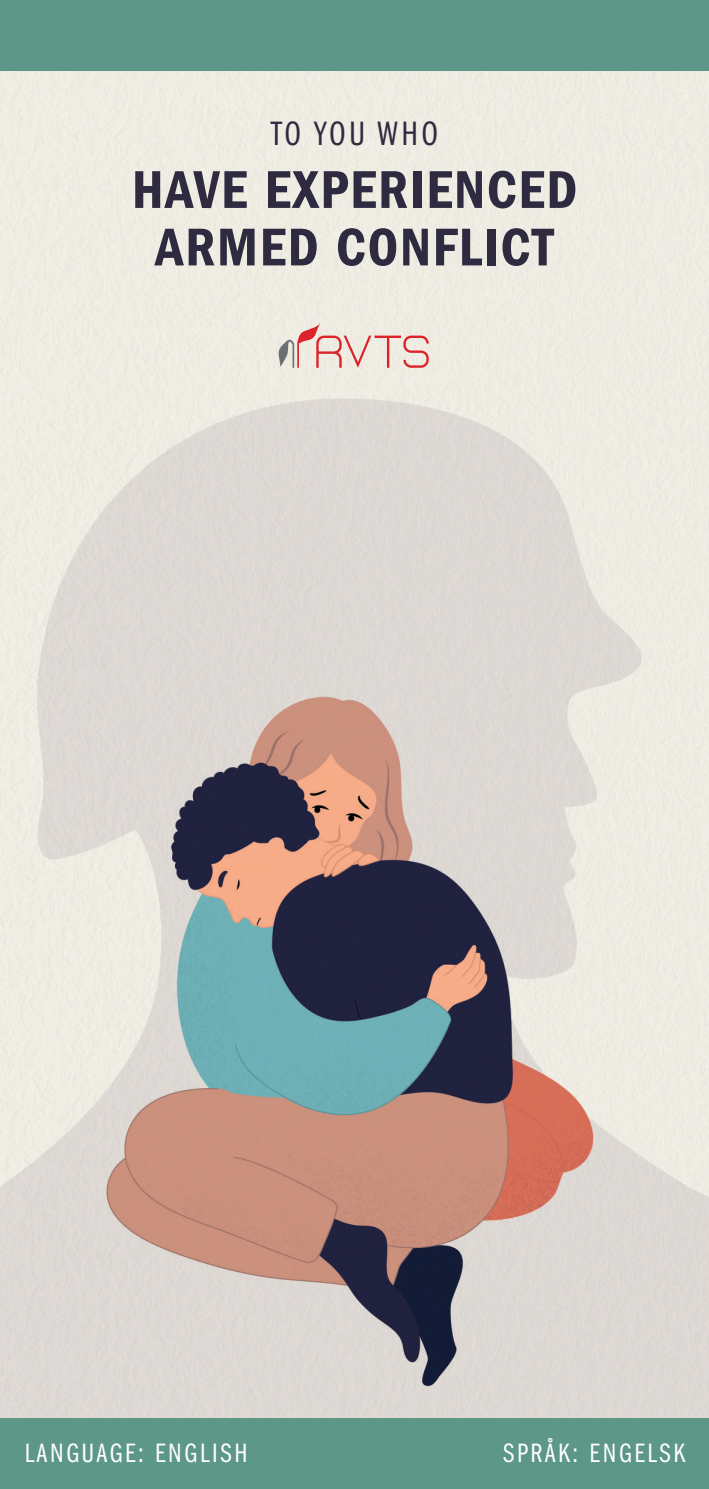
<style>
.page{position:relative;width:709px;height:1489px;background:#fff}
.page>*{position:absolute;margin:0;border:0;box-sizing:border-box;transform-origin:0 0}
.t1{font:55px/57.5px "ITC Franklin Gothic Std Dm Cd";letter-spacing:.03em;color:#2e2b41;text-align:center}
.t2{font:35px "ITC Franklin Gothic Std Bk Cp";letter-spacing:.1em;color:#2e2b41}
.t3{font:27.5px "ITC Franklin Gothic Std Bk Cp";letter-spacing:.1em;color:#fff}
</style>
<div class="page">
<img style="left:0;top:71px;width:709px;height:1346px">
<div style="left:0;top:0;width:709px;height:71px;background:#5c9787"></div>
<div style="left:0;top:1417px;width:709px;height:71px;background:#5c9787"></div>
<svg style="left:278px;top:323px;width:151px;height:45px;background:#e7cbc5"></svg>
<p class="t2" style="left:271px;top:114px;width:169px">TO YOU WHO</p>
<h1 class="t1" style="left:132px;top:161px;width:447px">HAVE EXPERIENCED<br>ARMED CONFLICT</h1>
<p class="t3" style="left:25px;top:1437px;width:224px">LANGUAGE: ENGLISH</p>
<p class="t3" style="left:503px;top:1437px;width:184px">SPRÅK: ENGELSK</p>
</div>
